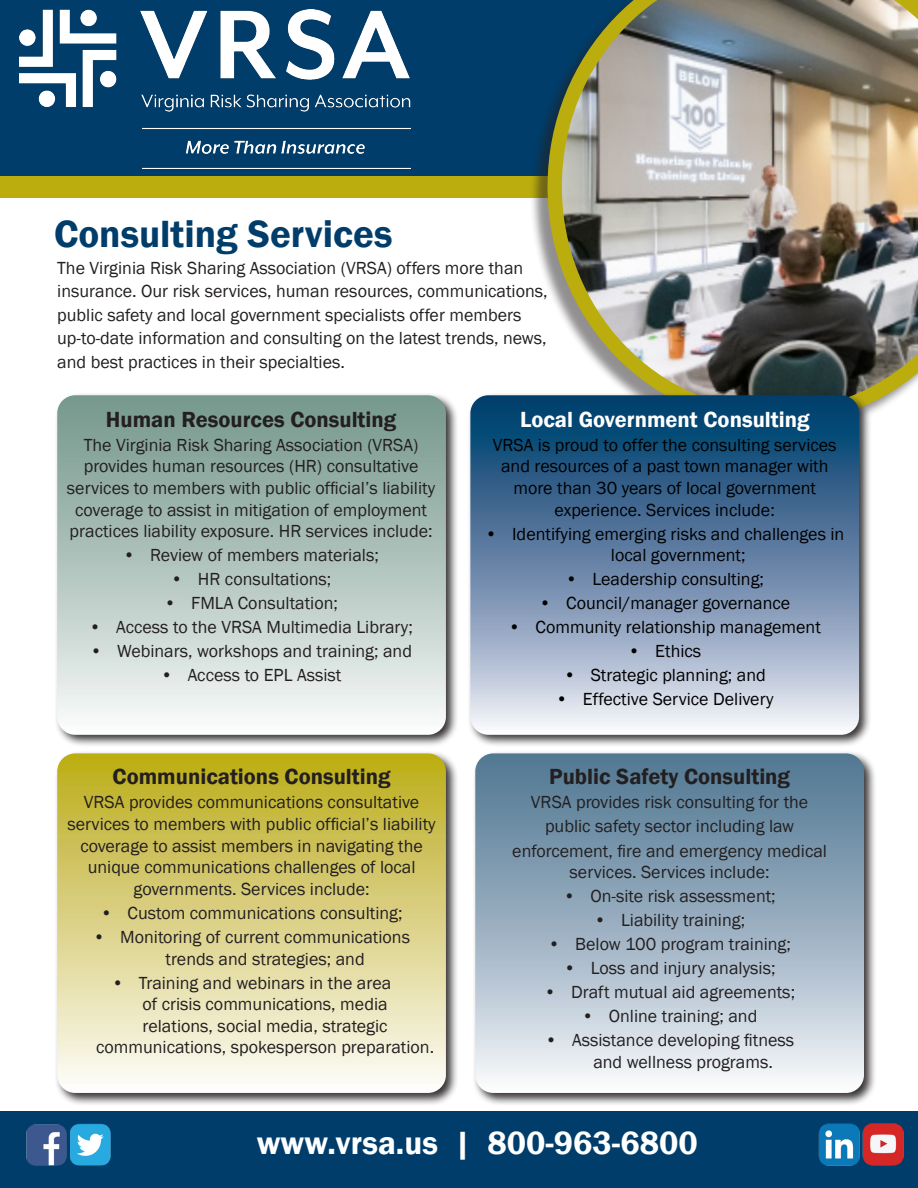
<style>
.page{position:relative;width:918px;height:1188px;background:#fff}
.page>*{position:absolute;margin:0;border:0;box-sizing:border-box;transform-origin:0 0}
.t1{font:600 39px "Franklin Gothic";color:#003d6a}
.t2{font:600 33px "Franklin Gothic";color:#fff}
.t3{font:600 22.5px "Franklin Gothic";color:#231f20}
.t4{font:600 22.5px "Franklin Gothic";color:#fff}
.t5{font:18px/21.6px "Franklin Gothic";color:#231f20;text-align:center}
.t6{font:18px/21.6px "Franklin Gothic";color:#000;text-align:center}
</style>
<div class="page">
<div style="left:0;top:0;width:918px;height:183px;background:#003d6a"></div>
<img style="left:19px;top:10px;width:391px;height:158px">
<div style="left:54px;top:392px;width:405px;height:356px;background:#231f20;opacity:.9"></div>
<svg style="left:57px;top:395px;width:389px;height:340px;background:#b3c6c0"></svg>
<div style="left:0;top:176px;width:918px;height:21px;background:#bbad0d"></div>
<div style="left:529px;top:0;width:389px;height:444px;background:#231f20;opacity:.5"></div>
<img style="left:548px;top:0;width:370px;height:425px">
<div style="left:0;top:1111px;width:918px;height:77px;background:#003d6a"></div>
<img style="left:26px;top:1123px;width:878px;height:43px">
<div style="left:467px;top:392px;width:405px;height:356px;background:#231f20;opacity:.9"></div>
<svg style="left:470px;top:395px;width:389px;height:340px;background:#6d8cab"></svg>
<div style="left:54px;top:750px;width:405px;height:356px;background:#231f20;opacity:.9"></div>
<svg style="left:57px;top:753px;width:389px;height:340px;background:#dbd388"></svg>
<div style="left:472px;top:750px;width:405px;height:356px;background:#231f20;opacity:.9"></div>
<svg style="left:475px;top:753px;width:389px;height:340px;background:#9eb3c3"></svg>
<p class="t1" style="left:54px;top:209px;width:340px">Consulting Services</p>
<p class="t5" style="left:57px;top:258px;width:468px">The Virginia Risk Sharing Association (VRSA) offers more than</p>
<p class="t5" style="left:57px;top:281px;width:492px">insurance. Our risk services, human resources, communications,</p>
<p class="t5" style="left:57px;top:304px;width:466px">public safety and local government specialists offer members</p>
<p class="t5" style="left:57px;top:328px;width:491px">up-to-date information and consulting on the latest trends, news,</p>
<p class="t5" style="left:57px;top:351px;width:289px">and best practices in their specialties.</p>
<p class="t3" style="left:106px;top:405px;width:292px">Human Resources Consulting</p>
<p class="t5" style="left:67px;top:434px;width:370px">The Virginia Risk Sharing Association (VRSA) provides human resources (HR) consultative services to members with public official’s liability coverage to assist in mitigation of employment practices liability exposure. HR services include:</p>
<p class="t5" style="left:123px;top:545px;width:257px">• Review of members materials;</p>
<p class="t5" style="left:171px;top:569px;width:162px">• HR consultations;</p>
<p class="t5" style="left:164px;top:593px;width:175px">• FMLA Consultation;</p>
<p class="t5" style="left:89px;top:617px;width:325px">• Access to the VRSA Multimedia Library;</p>
<p class="t5" style="left:90px;top:641px;width:324px">• Webinars, workshops and training; and</p>
<p class="t5" style="left:161px;top:665px;width:182px">• Access to EPL Assist</p>
<p class="t3" style="left:113px;top:763px;width:279px">Communications Consulting</p>
<p class="t5" style="left:67px;top:792px;width:370px">VRSA provides communications consultative services to members with public official’s liability coverage to assist members in navigating the unique communications challenges of local governments. Services include:</p>
<p class="t5" style="left:101px;top:902px;width:304px">• Custom communications consulting;</p>
<p class="t5" style="left:165px;top:926px;width:246px;text-align:left;text-indent:-72px">• Monitoring of current communications trends and strategies; and</p>
<p class="t5" style="left:112px;top:972px;width:281px">• Training and webinars in the area</p>
<p class="t5" style="left:143px;top:994px;width:247px">of crisis communications, media</p>
<p class="t5" style="left:143px;top:1015px;width:247px">relations, social media, strategic</p>
<p class="t5" style="left:96px;top:1037px;width:340px">communications, spokesperson preparation.</p>
<p class="t4" style="left:520px;top:405px;width:291px">Local Government Consulting</p>
<p class="t6" style="left:493px;top:434px;width:345px">VRSA is proud to offer the consulting services and resources of a past town manager with more than 30 years of local government experience. Services include:</p>
<p class="t6" style="left:611px;top:523px;width:235px;text-align:left;text-indent:-126px">• Identifying emerging risks and challenges in local government;</p>
<p class="t6" style="left:565px;top:569px;width:200px">• Leadership consulting;</p>
<p class="t6" style="left:539px;top:593px;width:253px">• Council/manager governance</p>
<p class="t6" style="left:509px;top:617px;width:314px">• Community relationship management</p>
<p class="t6" style="left:628px;top:641px;width:74px">• Ethics</p>
<p class="t6" style="left:564px;top:665px;width:204px">• Strategic planning; and</p>
<p class="t6" style="left:556px;top:689px;width:219px">• Effective Service Delivery</p>
<p class="t3" style="left:549px;top:763px;width:242px">Public Safety Consulting</p>
<p class="t5" style="left:531px;top:792px;width:279px">VRSA provides risk consulting for the</p>
<p class="t5" style="left:545px;top:816px;width:251px">public safety sector including law</p>
<p class="t5" style="left:512px;top:840px;width:316px">enforcement, fire and emergency medical services. Services include:</p>
<p class="t5" style="left:564px;top:886px;width:214px">• On-site risk assessment;</p>
<p class="t5" style="left:594px;top:910px;width:153px">• Liability training;</p>
<p class="t5" style="left:548px;top:934px;width:244px">• Below 100 program training;</p>
<p class="t5" style="left:564px;top:958px;width:213px">• Loss and injury analysis;</p>
<p class="t5" style="left:544px;top:982px;width:252px">• Draft mutual aid agreements;</p>
<p class="t5" style="left:582px;top:1006px;width:177px">• Online training; and</p>
<p class="t5" style="left:593px;top:1030px;width:202px;text-align:left;text-indent:-48px">• Assistance developing fitness and wellness programs.</p>
<p class="t2" style="left:257px;top:1123px;width:443px">www.vrsa.us | 800-963-6800</p>
</div>
